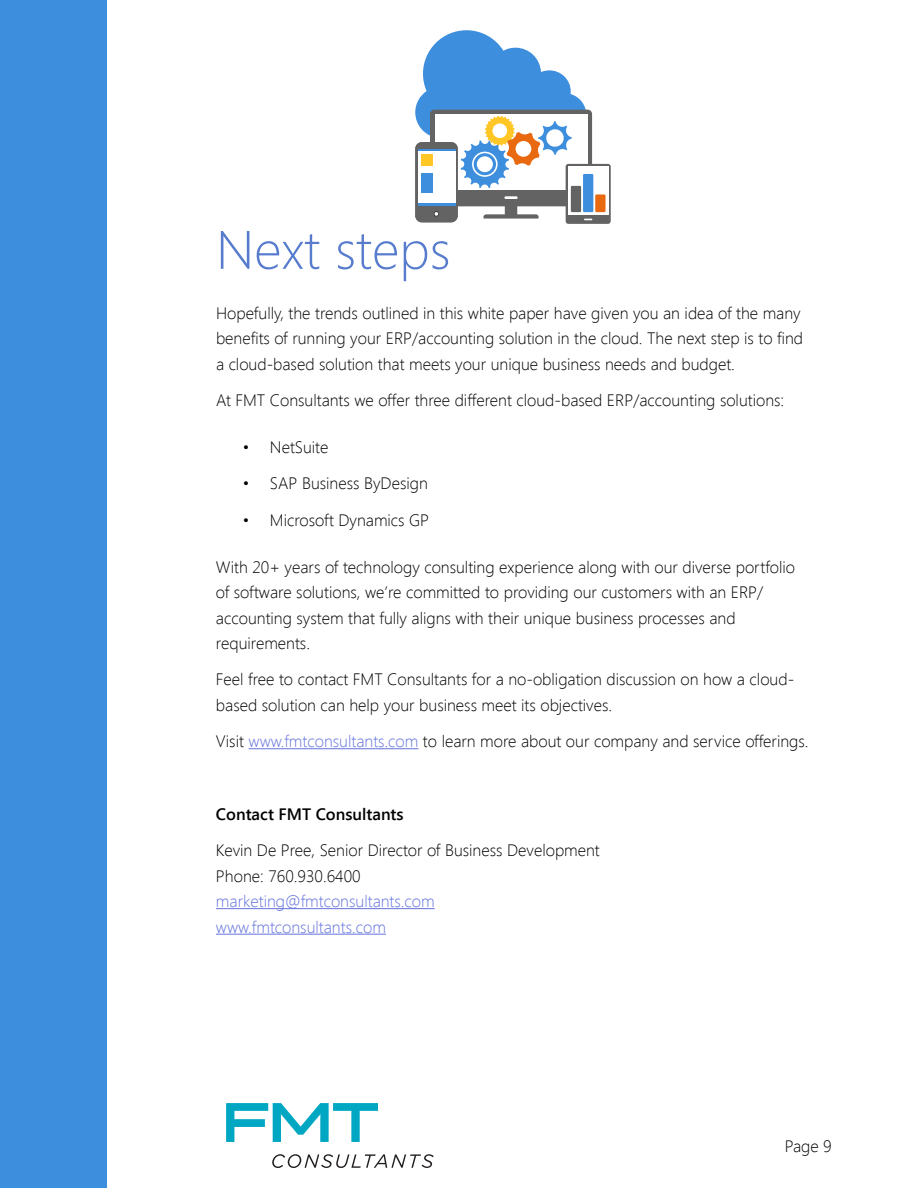
<style>
.page{position:relative;width:918px;height:1188px;background:#fff}
.page>*{position:absolute;margin:0;border:0;box-sizing:border-box;transform-origin:0 0}
.t1{font:300 54px "Segoe UI";color:#577cce}
.t2{font:300 16.5px/25.5px "Segoe UI";color:#000}
.t3{font:300 16.5px/25.5px "Segoe UI";color:#6372db}
.t4{font:600 16.5px "Segoe UI";color:#000}
.s1{color:#6372db}
</style>
<div class="page">
<svg style="left:226px;top:1103px;width:152px;height:39px"></svg>
<svg style="left:272px;top:1154px;width:162px;height:14px"></svg>
<div style="left:0;top:0;width:107px;height:1188px;background:#3e8ede"></div>
<hr style="left:249px;top:748px;width:169px;height:1px;background:#6372db">
<hr style="left:216px;top:908px;width:219px;height:1px;background:#6372db">
<hr style="left:216px;top:934px;width:170px;height:1px;background:#6372db">
<svg style="left:566px;top:164px;width:45px;height:60px"></svg>
<div style="left:568px;top:166px;width:40px;height:49px;background:#fff"></div>
<svg style="left:415px;top:30px;width:177px;height:192px"></svg>
<div style="left:571px;top:186px;width:10px;height:26px;background:#636363"></div>
<div style="left:583px;top:174px;width:10px;height:38px;background:#3e8ede"></div>
<div style="left:595px;top:194px;width:11px;height:18px;background:#e96910"></div>
<h1 class="t1" style="left:216px;top:212px;width:236px">Next steps</h1>
<p class="t2" style="left:216px;top:299px;width:589px">Hopefully, the trends outlined in this white paper have given you an idea of the many benefits of running your ERP/accounting solution in the cloud. The next step is to find a cloud-based solution that meets your unique business needs and budget.</p>
<p class="t2" style="left:216px;top:387px;width:570px">At FMT Consultants we offer three different cloud-based ERP/accounting solutions:</p>
<p class="t2" style="left:243px;top:434px;width:87px">• NetSuite</p>
<p class="t2" style="left:243px;top:470px;width:186px">• SAP Business ByDesign</p>
<p class="t2" style="left:243px;top:506px;width:188px">• Microsoft Dynamics GP</p>
<p class="t2" style="left:216px;top:554px;width:581px">With 20+ years of technology consulting experience along with our diverse portfolio of software solutions, we’re committed to providing our customers with an ERP/ accounting system that fully aligns with their unique business processes and requirements.</p>
<p class="t2" style="left:216px;top:666px;width:580px">Feel free to contact FMT Consultants for a no-obligation discussion on how a cloud&shy;based solution can help your business meet its objectives.</p>
<p class="t2" style="left:216px;top:728px;width:594px">Visit <span class="s1">www.fmtconsultants.com</span> to learn more about our company and service offerings.</p>
<p class="t4" style="left:216px;top:802px;width:189px">Contact FMT Consultants</p>
<p class="t2" style="left:216px;top:837px;width:385px">Kevin De Pree, Senior Director of Business Development<br>Phone: 760.930.6400</p>
<p class="t3" style="left:216px;top:888px;width:220px">marketing@fmtconsultants.com www.fmtconsultants.com</p>
<p class="t2" style="left:785px;top:1133px;width:48px">Page 9</p>
</div>
